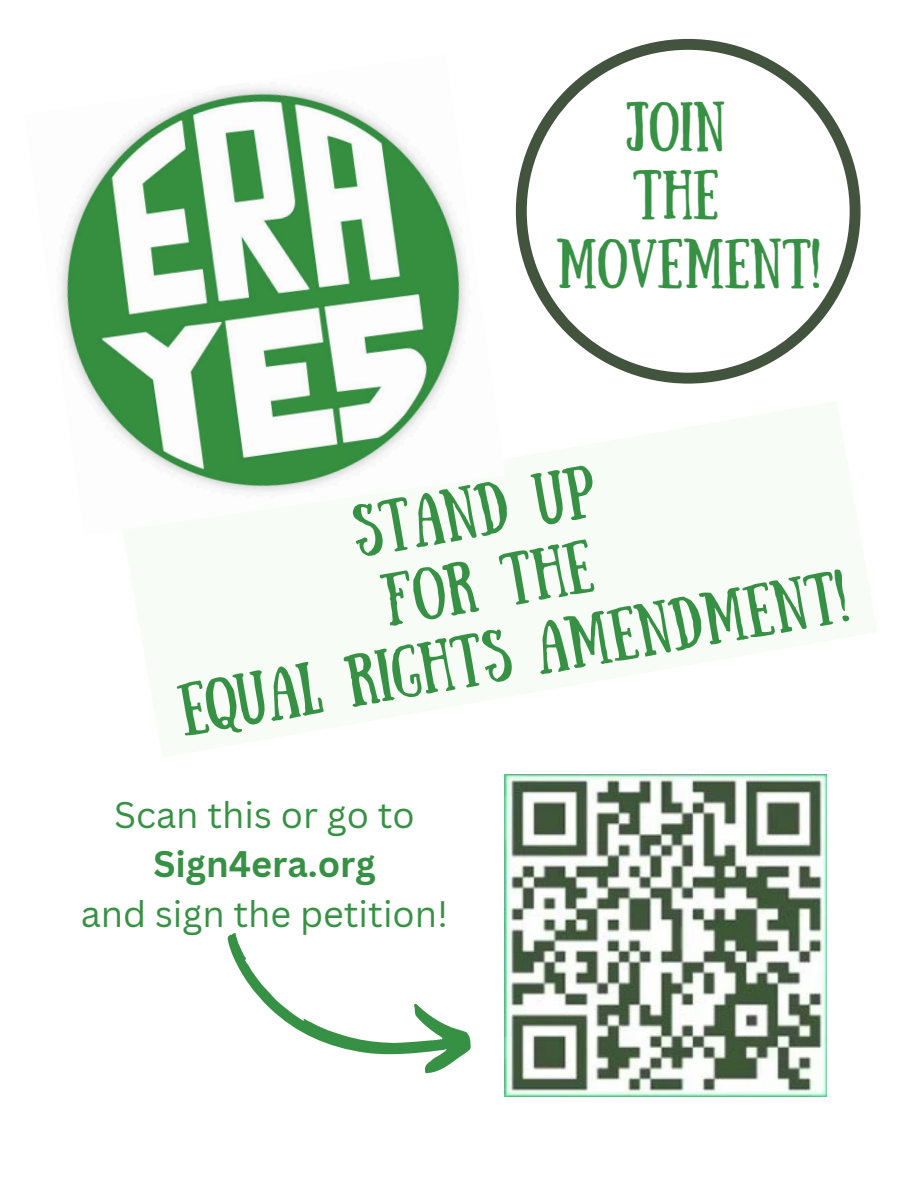
<style>
.page{position:relative;width:918px;height:1188px;background:#fff}
.page>*{position:absolute;margin:0;border:0;box-sizing:border-box;transform-origin:0 0}
.t1{font:52.65px/73.2px "Sunday";color:#379144;text-align:center}
.t2{font:49.5px/68.7px "Sunday";color:#379144;text-align:center}
.t3{font:36px/49.5px "Canva Sans";color:#379144;text-align:center}
.s1{font-weight:700}
</style>
<div class="page">
<img style="left:505px;top:775px;width:322px;height:322px">
<img style="left:60px;top:87px;width:406px;height:406px">
<svg style="left:227px;top:933px;width:244px;height:141px"></svg>
<svg style="left:516px;top:39px;width:344px;height:344px"></svg>
<h1 class="t2" style="left:556px;top:87px;width:266px">JOIN<br>THE<br>MOVEMENT!</h1>
<h1 class="t1" style="left:147px;top:526px;width:678px;rotate:-10deg">STAND UP<br>FOR THE<br>EQUAL RIGHTS AMENDMENT!</h1>
<p class="t3" style="left:114px;top:789px;width:302px">Scan this or go to<br><span class="s1">Sign4era.org</span></p>
<p class="t3" style="left:81px;top:888px;width:369px">and sign the petition!</p>
</div>
